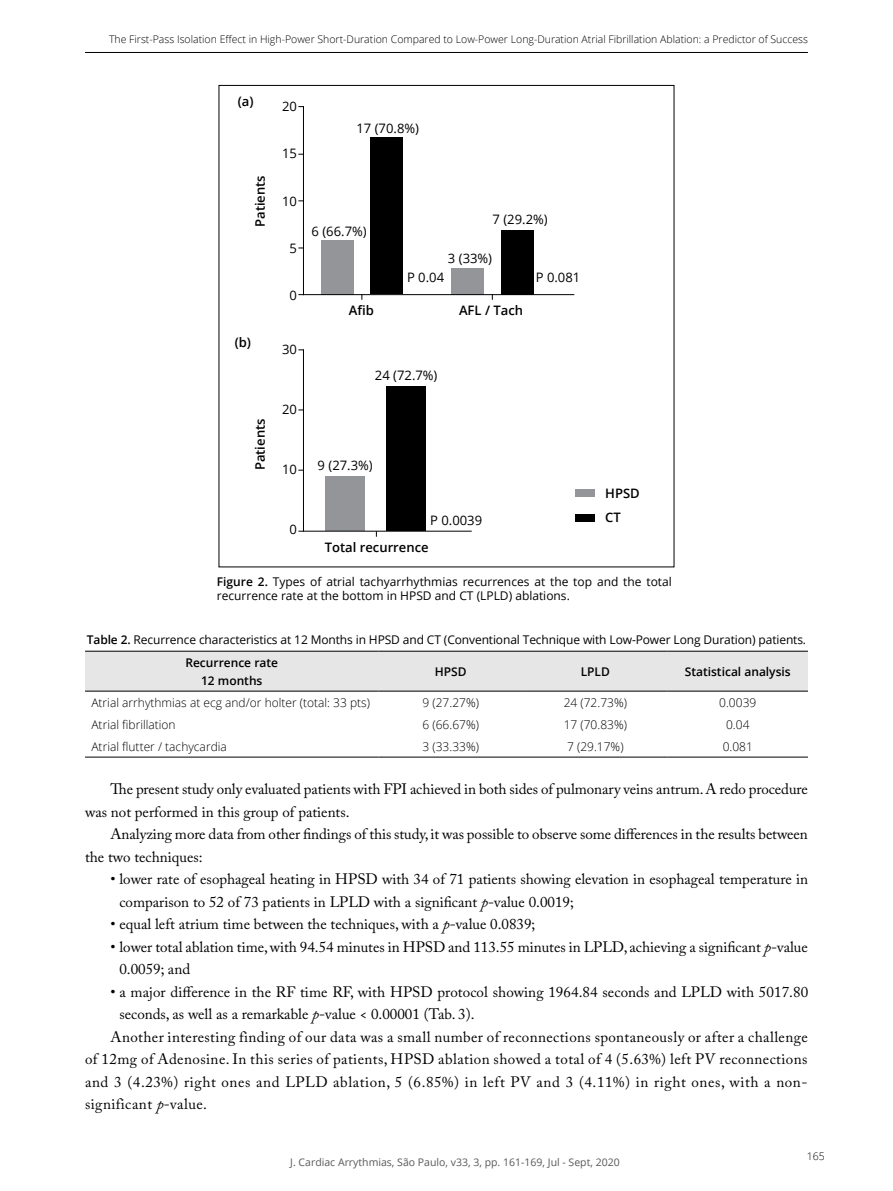
<style>
.page{position:relative;width:893px;height:1191px;background:#fff}
.page>*{position:absolute;margin:0;border:0;box-sizing:border-box;transform-origin:0 0}
.t1{font:15px/22.5px "Adobe Caslon Pro";color:#000}
.t2{font:15px "Adobe Caslon Pro";letter-spacing:.03em;color:#000}
.t3{font:15px "Adobe Caslon Pro";letter-spacing:.025em;color:#000}
.t4{font:15px "Adobe Caslon Pro";letter-spacing:.04em;color:#000}
.t5{font:13.05px "Open Sans";color:#000}
.t6{font:600 13.05px/24.3px "Open Sans";color:#000}
.t7{font:12px/14.4px "Open Sans";color:#000}
.t8{font:300 12px "Open Sans";color:#000}
.t9{font:600 12px "Open Sans";color:#000}
.t10{font:300 10.5px "Open Sans";color:#000}
.t11{font:10.5px "Open Sans";color:#58595b}
.s1{font-weight:600}
.s2{font-style:italic}
</style>
<div class="page">
<hr style="left:85px;top:52px;width:723px;height:1px;background:#000">
<hr style="left:303px;top:106px;width:1px;height:189px;background:#000">
<hr style="left:303px;top:349px;width:1px;height:182px;background:#000">
<div style="left:321px;top:240px;width:33px;height:54px;background:#939598"></div>
<div style="left:326px;top:476px;width:39px;height:54px;background:#939598"></div>
<div style="left:575px;top:489px;width:20px;height:8px;background:#939598"></div>
<div style="left:575px;top:514px;width:20px;height:8px;background:#000"></div>
<div style="left:387px;top:386px;width:39px;height:144px;background:#000"></div>
<div style="left:452px;top:268px;width:32px;height:26px;background:#939598"></div>
<div style="left:501px;top:230px;width:33px;height:64px;background:#000"></div>
<div style="left:370px;top:138px;width:33px;height:156px;background:#000"></div>
<hr style="left:298px;top:294px;width:276px;height:1px;background:#000">
<hr style="left:298px;top:531px;width:174px;height:1px;background:#000">
<div style="left:85px;top:652px;width:723px;height:39px;background:#e6e6e6"></div>
<hr style="left:85px;top:651px;width:293px;height:1px;background:#000">
<hr style="left:378px;top:651px;width:145px;height:1px;background:#000">
<hr style="left:523px;top:651px;width:145px;height:1px;background:#000">
<hr style="left:668px;top:651px;width:140px;height:1px;background:#000">
<hr style="left:85px;top:691px;width:293px;height:1px;background:#000">
<hr style="left:378px;top:691px;width:145px;height:1px;background:#000">
<hr style="left:523px;top:691px;width:145px;height:1px;background:#000">
<hr style="left:668px;top:691px;width:140px;height:1px;background:#000">
<hr style="left:85px;top:756px;width:293px;height:1px;background:#000">
<hr style="left:378px;top:756px;width:145px;height:1px;background:#000">
<hr style="left:523px;top:756px;width:145px;height:1px;background:#000">
<hr style="left:668px;top:756px;width:140px;height:1px;background:#000">
<p class="t10" style="left:109px;top:32px;width:700px">The First-Pass Isolation Effect in High-Power Short-Duration Compared to Low-Power Long-Duration Atrial Fibrillation Ablation: a Predictor of Success</p>
<p class="t6" style="left:238px;top:89px;width:17px">(a)</p>
<p class="t6" style="left:248px;top:227px;width:53px;rotate:-90deg">Patients</p>
<p class="t6" style="left:235px;top:329px;width:18px">(b)</p>
<p class="t6" style="left:248px;top:470px;width:53px;rotate:-90deg">Patients</p>
<p class="t5" style="left:282px;top:97px;width:16px">20</p>
<p class="t5" style="left:282px;top:145px;width:16px">15</p>
<p class="t5" style="left:282px;top:192px;width:16px">10</p>
<p class="t5" style="left:290px;top:239px;width:9px">5</p>
<p class="t5" style="left:290px;top:286px;width:9px">0</p>
<p class="t5" style="left:282px;top:341px;width:16px">30</p>
<p class="t5" style="left:282px;top:400px;width:16px">20</p>
<p class="t5" style="left:356px;top:120px;width:64px">17 (70.8%)</p>
<p class="t5" style="left:312px;top:222px;width:57px">6 (66.7%)</p>
<p class="t5" style="left:493px;top:210px;width:57px">7 (29.2%)</p>
<p class="t5" style="left:448px;top:249px;width:46px">3 (33%)</p>
<p class="t6" style="left:349px;top:297px;width:27px">Afib</p>
<p class="t5" style="left:407px;top:268px;width:39px">P 0.04</p>
<p class="t6" style="left:459px;top:297px;width:66px">AFL / Tach</p>
<p class="t5" style="left:536px;top:268px;width:46px">P 0.081</p>
<p class="t5" style="left:375px;top:367px;width:64px">24 (72.7%)</p>
<p class="t5" style="left:282px;top:460px;width:16px">10</p>
<p class="t5" style="left:290px;top:520px;width:9px">0</p>
<p class="t5" style="left:318px;top:457px;width:57px">9 (27.3%)</p>
<p class="t5" style="left:430px;top:512px;width:53px">P 0.0039</p>
<p class="t6" style="left:325px;top:534px;width:105px">Total recurrence</p>
<p class="t6" style="left:605px;top:480px;width:36px">HPSD<br>CT</p>
<p class="t7" style="left:217px;top:574px;width:456px"><span class="s1">Figure 2.</span> Types of atrial tachyarrhythmias recurrences at the top and the total recurrence rate at the bottom in HPSD and CT (LPLD) ablations.</p>
<p class="t7" style="left:185px;top:627px;width:622px;line-height:23.2px;text-indent:-98px"><span class="s1">Table 2.</span> Recurrence characteristics at 12 Months in HPSD and CT (Conventional Technique with Low-Power Long Duration) patients.<br><span class="s1">Recurrence rate</span></p>
<p class="t9" style="left:201px;top:672px;width:63px">12 months</p>
<p class="t9" style="left:435px;top:663px;width:33px">HPSD</p>
<p class="t9" style="left:581px;top:663px;width:31px">LPLD</p>
<p class="t9" style="left:685px;top:663px;width:107px">Statistical analysis</p>
<p class="t8" style="left:91px;top:694px;width:280px">Atrial arrhythmias at ecg and/or holter (total: 33 pts)</p>
<p class="t8" style="left:423px;top:694px;width:58px">9 (27.27%)</p>
<p class="t8" style="left:564px;top:694px;width:65px">24 (72.73%)</p>
<p class="t8" style="left:719px;top:694px;width:39px">0.0039</p>
<p class="t8" style="left:91px;top:716px;width:86px">Atrial fibrillation</p>
<p class="t8" style="left:423px;top:716px;width:58px">6 (66.67%)</p>
<p class="t8" style="left:564px;top:716px;width:65px">17 (70.83%)</p>
<p class="t8" style="left:726px;top:716px;width:25px">0.04</p>
<p class="t8" style="left:91px;top:738px;width:137px">Atrial flutter / tachycardia</p>
<p class="t8" style="left:423px;top:738px;width:58px">3 (33.33%)</p>
<p class="t8" style="left:567px;top:738px;width:58px">7 (29.17%)</p>
<p class="t8" style="left:723px;top:738px;width:32px">0.081</p>
<p class="t1" style="left:85px;top:777px;width:724px;text-indent:26px">The present study only evaluated patients with FPI achieved in both sides of pulmonary veins antrum. A redo procedure was not performed in this group of patients.</p>
<p class="t1" style="left:85px;top:822px;width:724px;text-indent:26px">Analyzing more data from other findings of this study, it was possible to observe some differences in the results between the two techniques:</p>
<p class="t1" style="left:119px;top:867px;width:690px;text-indent:-9px">• lower rate of esophageal heating in HPSD with 34 of 71 patients showing elevation in esophageal temperature in comparison to 52 of 73 patients in LPLD with a significant <span class="s2">p</span>-value 0.0019;</p>
<p class="t1" style="left:111px;top:912px;width:426px">• equal left atrium time between the techniques, with a <span class="s2">p</span>-value 0.0839;</p>
<p class="t1" style="left:119px;top:935px;width:690px;text-indent:-9px">• lower total ablation time, with 94.54 minutes in HPSD and 113.55 minutes in LPLD, achieving a significant <span class="s2">p</span>-value<br>0.0059; and</p>
<p class="t1" style="left:111px;top:980px;width:699px">• a major difference in the RF time RF, with HPSD protocol showing 1964.84 seconds and LPLD with 5017.80</p>
<p class="t1" style="left:119px;top:1002px;width:357px">seconds, as well as a remarkable <span class="s2">p</span>-value &lt; 0.00001 (Tab. 3).</p>
<p class="t3" style="left:111px;top:1027px;width:699px">Another interesting finding of our data was a small number of reconnections spontaneously or after a challenge</p>
<p class="t2" style="left:85px;top:1050px;width:724px">of 12mg of Adenosine. In this series of patients, HPSD ablation showed a total of 4 (5.63%) left PV reconnections</p>
<p class="t4" style="left:85px;top:1072px;width:724px">and 3 (4.23%) right ones and LPLD ablation, 5 (6.85%) in left PV and 3 (4.11%) in right ones, with a non-</p>
<p class="t2" style="left:85px;top:1095px;width:123px">significant <span class="s2">p</span>-value.</p>
<p class="t11" style="left:290px;top:1154px;width:331px">J. Cardiac Arrythmias, São Paulo, v33, 3, pp. 161-169, Jul - Sept, 2020</p>
<p class="t10" style="left:807px;top:1148px;width:19px">165</p>
</div>
